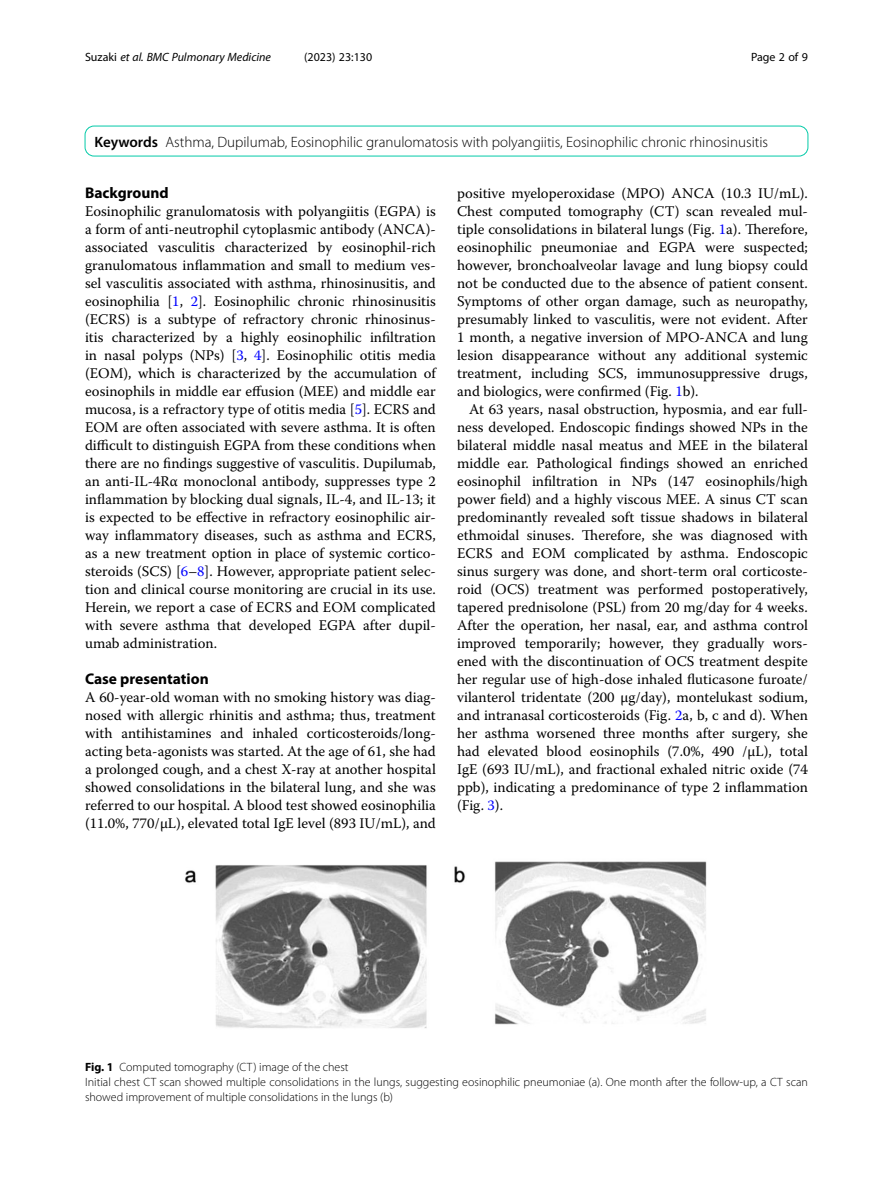
<style>
.page{position:relative;width:893px;height:1191px;background:#fff}
.page>*{position:absolute;margin:0;border:0;box-sizing:border-box;transform-origin:0 0}
.Head_1{font:700 15.45px "Myriad Pro";color:#000}
.Keyword_Text{font:300 15px "Myriad Pro";color:#000}
.Body_Text{font:14.7px/18px "Warnock Pro";color:#000;text-align:justify}
.Body_Text_Indent{font:14.7px/18px "Warnock Pro";color:#000;text-align:justify}
.Figure_Caption{font:300 12px/15px "Myriad Pro";color:#000}
.t1{font:italic 12px "Myriad Pro";color:#000}
.t2{font:12px "Myriad Pro";color:#000}
.s1{font-style:normal}
.s2{font-weight:600}
.s3{color:#00f}
.s4{font-weight:700}
</style>
<div class="page">
<div style="left:85px;top:126px;width:723px;height:30px;border:1px solid #04caa8;border-radius:9px"></div>
<img style="left:185px;top:861px;width:522px;height:167px">
<p class="t1" style="left:85px;top:50px;width:188px"><span class="s1">Suzaki</span> et al. BMC Pulmonary Medicine</p>
<p class="t2" style="left:304px;top:50px;width:70px">(2023) 23:130</p>
<p class="t2" style="left:751px;top:50px;width:58px">Page 2 of 9</p>
<p class="Keyword_Text" style="left:94px;top:133px;width:675px"><span class="s2">Keywords</span> Asthma, Dupilumab, Eosinophilic granulomatosis with polyangiitis, Eosinophilic chronic rhinosinusitis</p>
<p class="Head_1" style="left:85px;top:183px;width:85px">Background</p>
<p class="Body_Text" style="left:85px;top:202px;width:352px">Eosinophilic granulomatosis with polyangiitis (EGPA) is a form of anti-neutrophil cytoplasmic antibody (ANCA)- associated vasculitis characterized by eosinophil-rich granulomatous inflammation and small to medium ves&shy;sel vasculitis associated with asthma, rhinosinusitis, and eosinophilia [<span class="s3">1</span>, <span class="s3">2</span>]. Eosinophilic chronic rhinosinusitis (ECRS) is a subtype of refractory chronic rhinosinus&shy;itis characterized by a highly eosinophilic infiltration in nasal polyps (NPs) [<span class="s3">3</span>, <span class="s3">4</span>]. Eosinophilic otitis media (EOM), which is characterized by the accumulation of eosinophils in middle ear effusion (MEE) and middle ear mucosa, is a refractory type of otitis media [<span class="s3">5</span>]. ECRS and EOM are often associated with severe asthma. It is often difficult to distinguish EGPA from these conditions when there are no findings suggestive of vasculitis. Dupilumab, an anti-IL-4Rα monoclonal antibody, suppresses type 2 inflammation by blocking dual signals, IL-4, and IL-13; it is expected to be effective in refractory eosinophilic air&shy;way inflammatory diseases, such as asthma and ECRS, as a new treatment option in place of systemic cortico&shy;steroids (SCS) [<span class="s3">6</span>–<span class="s3">8</span>]. However, appropriate patient selec&shy;tion and clinical course monitoring are crucial in its use.<br>Herein, we report a case of ECRS and EOM complicated with severe asthma that developed EGPA after dupil&shy;umab administration.</p>
<p class="Head_1" style="left:85px;top:669px;width:125px">Case presentation</p>
<p class="Body_Text" style="left:85px;top:688px;width:352px">A 60-year-old woman with no smoking history was diag&shy;nosed with allergic rhinitis and asthma; thus, treatment with antihistamines and inhaled corticosteroids/long&shy;acting beta-agonists was started. At the age of 61, she had a prolonged cough, and a chest X-ray at another hospital showed consolidations in the bilateral lung, and she was referred to our hospital. A blood test showed eosinophilia (11.0%, 770/µL), elevated total IgE level (893 IU/mL), and</p>
<p class="Body_Text" style="left:457px;top:184px;width:352px">positive myeloperoxidase (MPO) ANCA (10.3 IU/mL).<br>Chest computed tomography (CT) scan revealed mul&shy;tiple consolidations in bilateral lungs (Fig. <span class="s3">1</span>a). Therefore, eosinophilic pneumoniae and EGPA were suspected; however, bronchoalveolar lavage and lung biopsy could not be conducted due to the absence of patient consent.<br>Symptoms of other organ damage, such as neuropathy, presumably linked to vasculitis, were not evident. After 1 month, a negative inversion of MPO-ANCA and lung lesion disappearance without any additional systemic treatment, including SCS, immunosuppressive drugs, and biologics, were confirmed (Fig. <span class="s3">1</span>b).</p>
<p class="Body_Text_Indent" style="left:457px;top:400px;width:352px;text-indent:12px">At 63 years, nasal obstruction, hyposmia, and ear full&shy;ness developed. Endoscopic findings showed NPs in the bilateral middle nasal meatus and MEE in the bilateral middle ear. Pathological findings showed an enriched eosinophil infiltration in NPs (147 eosinophils/high power field) and a highly viscous MEE. A sinus CT scan predominantly revealed soft tissue shadows in bilateral ethmoidal sinuses. Therefore, she was diagnosed with ECRS and EOM complicated by asthma. Endoscopic sinus surgery was done, and short-term oral corticoste&shy;roid (OCS) treatment was performed postoperatively, tapered prednisolone (PSL) from 20 mg/day for 4 weeks.<br>After the operation, her nasal, ear, and asthma control improved temporarily; however, they gradually wors&shy;ened with the discontinuation of OCS treatment despite her regular use of high-dose inhaled fluticasone furoate/ vilanterol tridentate (200 µg/day), montelukast sodium, and intranasal corticosteroids (Fig. <span class="s3">2</span>a, b, c and d). When her asthma worsened three months after surgery, she had elevated blood eosinophils (7.0%, 490 /µL), total IgE (693 IU/mL), and fractional exhaled nitric oxide (74 ppb), indicating a predominance of type 2 inflammation (Fig. <span class="s3">3</span>).</p>
<p class="Figure_Caption" style="left:85px;top:1059px;width:265px"><span class="s4">Fig. 1</span> Computed tomography (CT) image of the chest</p>
<p class="Figure_Caption" style="left:85px;top:1074px;width:724px">Initial chest CT scan showed multiple consolidations in the lungs, suggesting eosinophilic pneumoniae (a). One month after the follow-up, a CT scan showed improvement of multiple consolidations in the lungs (b)</p>
</div>
